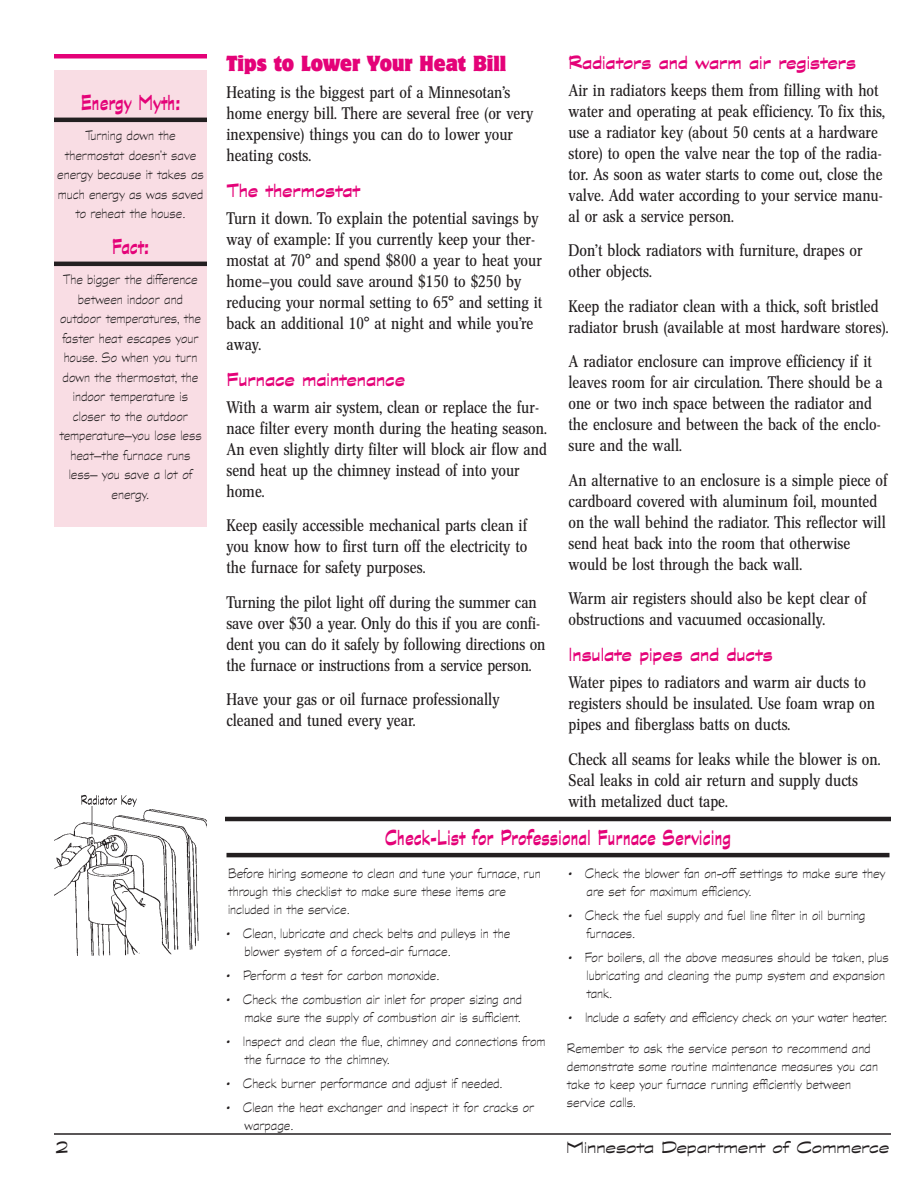
<style>
.page{position:relative;width:918px;height:1188px;background:#fff}
.page>*{position:absolute;margin:0;border:0;box-sizing:border-box;transform-origin:0 0}
.t1{font:24px "Graphite MM 512 310";color:#e40278}
.t2{font:21px "Graphite MM 512 523";color:#e40278}
.t3{font:19.5px "Motter Corpus MM 450";color:#e40278}
.t4{font:18px "Graphite MM 374 736";color:#231f20}
.t5{font:16.5px/21px "Concorde Nova";color:#231f20}
.t6{font:15px/19.5px "Graphite MM 237 523";color:#231f20}
</style>
<div class="page">
<div style="left:54px;top:70px;width:153px;height:456px;background:#f9dde4"></div>
<hr style="left:54px;top:118px;width:153px;height:4px;background:#231f20">
<hr style="left:54px;top:262px;width:153px;height:4px;background:#231f20">
<hr style="left:54px;top:54px;width:153px;height:4px;background:#e40278">
<hr style="left:54px;top:1133px;width:837px;height:2px;background:#231f20">
<img style="left:54px;top:807px;width:153px;height:149px">
<svg style="left:81px;top:795px;width:56px;height:12px"></svg>
<hr style="left:226px;top:853px;width:664px;height:4px;background:#231f20">
<hr style="left:225px;top:817px;width:666px;height:4px;background:#231f20">
<p class="t1" style="left:81px;top:88px;width:101px">Energy Myth:</p>
<p class="t6" style="left:57px;top:127px;width:148px;text-align:center">Turning down the thermostat doesn’t save energy because it takes as much energy as was saved to reheat the house.</p>
<p class="t1" style="left:112px;top:232px;width:39px">Fact:</p>
<p class="t6" style="left:59px;top:271px;width:144px;text-align:center">The bigger the difference between indoor and outdoor temperatures, the faster heat escapes your house. So when you turn down the thermostat, the indoor temperature is closer to the outdoor temperature—you lose less heat—the furnace runs less— you save a lot of energy.</p>
<h2 class="t3" style="left:226px;top:55px;width:281px">Tips to Lower Your Heat Bill</h2>
<p class="t5" style="left:226px;top:83px;width:309px">Heating is the biggest part of a Minnesotan’s home energy bill. There are several free (or very inexpensive) things you can do to lower your heating costs.</p>
<h2 class="t2" style="left:226px;top:177px;width:135px">The thermostat</h2>
<p class="t5" style="left:226px;top:209px;width:317px">Turn it down. To explain the potential savings by way of example: If you currently keep your ther&shy;mostat at 70° and spend $800 a year to heat your home—you could save around $150 to $250 by reducing your normal setting to 65° and setting it</p>
<p class="t5" style="left:226px;top:314px;width:309px">back an additional 10° at night and while you’re away.</p>
<h2 class="t2" style="left:226px;top:366px;width:180px">Furnace maintenance</h2>
<p class="t5" style="left:226px;top:398px;width:322px">With a warm air system, clean or replace the fur&shy;nace filter every month during the heating season.<br>An even slightly dirty filter will block air flow and send heat up the chimney instead of into your home.</p>
<p class="t5" style="left:226px;top:516px;width:302px;text-align:justify">Keep easily accessible mechanical parts clean if you know how to first turn off the electricity to the furnace for safety purposes.</p>
<p class="t5" style="left:226px;top:593px;width:321px">Turning the pilot light off during the summer can save over $30 a year. Only do this if you are confi&shy;dent you can do it safely by following directions on the furnace or instructions from a service person.</p>
<p class="t5" style="left:226px;top:690px;width:275px">Have your gas or oil furnace professionally cleaned and tuned every year.</p>
<h2 class="t2" style="left:568px;top:49px;width:289px">Radiators and warm air registers</h2>
<p class="t5" style="left:568px;top:81px;width:318px">Air in radiators keeps them from filling with hot water and operating at peak efficiency. To fix this, use a radiator key (about 50 cents at a hardware store) to open the valve near the top of the radia&shy;tor. As soon as water starts to come out, close the valve. Add water according to your service manu&shy;al or ask a service person.</p>
<p class="t5" style="left:568px;top:241px;width:296px">Don’t block radiators with furniture, drapes or other objects.</p>
<p class="t5" style="left:568px;top:297px;width:322px">Keep the radiator clean with a thick, soft bristled radiator brush (available at most hardware stores).</p>
<p class="t5" style="left:568px;top:352px;width:316px">A radiator enclosure can improve efficiency if it leaves room for air circulation. There should be a one or two inch space between the radiator and the enclosure and between the back of the enclo&shy;sure and the wall.</p>
<p class="t5" style="left:568px;top:471px;width:321px">An alternative to an enclosure is a simple piece of cardboard covered with aluminum foil, mounted on the wall behind the radiator. This reflector will send heat back into the room that otherwise would be lost through the back wall.</p>
<p class="t5" style="left:568px;top:589px;width:300px">Warm air registers should also be kept clear of obstructions and vacuumed occasionally.</p>
<h2 class="t2" style="left:568px;top:642px;width:206px">Insulate pipes and ducts</h2>
<p class="t5" style="left:568px;top:673px;width:308px">Water pipes to radiators and warm air ducts to registers should be insulated. Use foam wrap on pipes and fiberglass batts on ducts.</p>
<p class="t5" style="left:568px;top:750px;width:313px">Check all seams for leaks while the blower is on.<br>Seal leaks in cold air return and supply ducts with metalized duct tape.</p>
<h2 class="t1" style="left:385px;top:823px;width:348px">Check-List for Professional Furnace Servicing</h2>
<p class="t6" style="left:228px;top:865px;width:314px">Before hiring someone to clean and tune your furnace, run</p>
<p class="t6" style="left:569px;top:865px;width:318px">• Check the blower fan on-off settings to make sure they</p>
<p class="t6" style="left:228px;top:883px;width:279px">through this checklist to make sure these items are</p>
<p class="t6" style="left:587px;top:883px;width:167px">are set for maximum efficiency.</p>
<p class="t6" style="left:228px;top:901px;width:123px">included in the service.</p>
<p class="t6" style="left:569px;top:907px;width:298px">• Check the fuel supply and fuel line filter in oil burning</p>
<p class="t6" style="left:227px;top:925px;width:285px">• Clean, lubricate and check belts and pulleys in the</p>
<p class="t6" style="left:587px;top:925px;width:50px">furnaces.</p>
<p class="t6" style="left:245px;top:943px;width:208px">blower system of a forced-air furnace.</p>
<p class="t6" style="left:569px;top:949px;width:322px">• For boilers, all the above measures should be taken, plus</p>
<p class="t6" style="left:227px;top:967px;width:215px">• Perform a test for carbon monoxide.</p>
<p class="t6" style="left:587px;top:967px;width:300px;line-height:18px">lubricating and cleaning the pump system and expansion tank.</p>
<p class="t6" style="left:227px;top:991px;width:297px;line-height:18px;text-align:right">• Check the combustion air inlet for proper sizing and make sure the supply of combustion air is sufficient.</p>
<p class="t6" style="left:569px;top:1009px;width:320px">• Include a safety and efficiency check on your water heater.</p>
<p class="t6" style="left:227px;top:1033px;width:321px">• Inspect and clean the flue, chimney and connections from</p>
<p class="t6" style="left:245px;top:1051px;width:147px">the furnace to the chimney.</p>
<p class="t6" style="left:567px;top:1040px;width:305px">Remember to ask the service person to recommend and</p>
<p class="t6" style="left:567px;top:1058px;width:313px">demonstrate some routine maintenance measures you can</p>
<p class="t6" style="left:227px;top:1075px;width:278px">• Check burner performance and adjust if needed.</p>
<p class="t6" style="left:567px;top:1077px;width:286px;line-height:18px">take to keep your furnace running efficiently between service calls.</p>
<p class="t6" style="left:245px;top:1099px;width:291px;line-height:18px;text-indent:-18px">• Clean the heat exchanger and inspect it for cracks or warpage.</p>
<p class="t4" style="left:56px;top:1140px;width:14px">2</p>
<p class="t4" style="left:566px;top:1140px;width:325px">Minnesota Department of Commerce</p>
</div>
